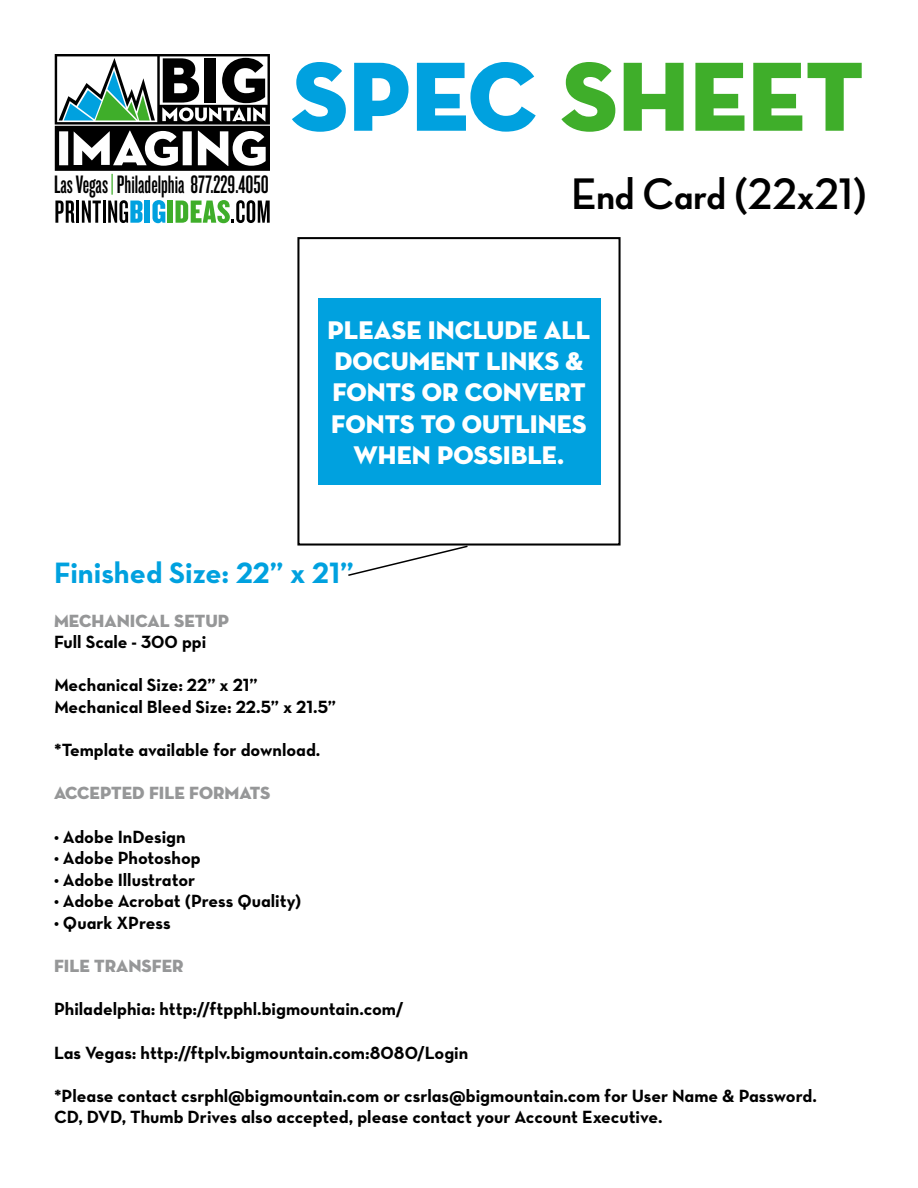
<style>
.page{position:relative;width:918px;height:1188px;background:#fff}
.page>*{position:absolute;margin:0;border:0;box-sizing:border-box;transform-origin:0 0}
.t1{font:99.9px "Neutra Display PS Titling";color:#3fae2a}
.t2{font:45px "Neutra Disp Bold Alt";color:#000}
.t3{font:30px "Neutra Text PS Bold Alt";color:#00a1df}
.t4{font:26.25px "Knockout 47 Bantamweight";color:#000}
.t5{font:25.95px/31.2px "Neutra Disp Titling";color:#fff;text-align:center}
.t6{font:18px/21.6px "Neutra Text PS Bold Alt";color:#000}
.t7{font:18px "Neutra Disp Titling";color:#969798}
.s1{color:#3fae2a}
.s2{color:#00a1df}
</style>
<div class="page">
<svg style="left:55px;top:54px;width:215px;height:117px"></svg>
<svg style="left:55px;top:201px;width:19px;height:22px"></svg>
<hr style="left:76px;top:201px;width:3px;height:22px;background:#000">
<svg style="left:82px;top:201px;width:19px;height:22px"></svg>
<hr style="left:103px;top:201px;width:3px;height:22px;background:#000">
<svg style="left:108px;top:200px;width:34px;height:23px"></svg>
<div style="left:145px;top:201px;width:5px;height:22px;background:#00a1df"></div>
<svg style="left:152px;top:200px;width:13px;height:23px"></svg>
<div style="left:168px;top:201px;width:5px;height:22px;background:#3fae2a"></div>
<svg style="left:176px;top:200px;width:94px;height:23px"></svg>
<div style="left:297px;top:237px;width:324px;height:309px;border:2px solid #000"></div>
<svg style="left:347px;top:544px;width:122px;height:32px"></svg>
<div style="left:318px;top:298px;width:282px;height:187px;background:#00a1df"></div>
<h3 class="t4" style="left:54px;top:169px;width:216px">Las Vegas <span class="s1">|</span> Philadelphia 877.229.4050</h3>
<h1 class="t1" style="left:291px;top:34px;width:574px"><span class="s2">SPEC</span> SHEET</h1>
<h2 class="t2" style="left:571px;top:168px;width:297px">End Card (22x21)</h2>
<h3 class="t5" style="left:328px;top:315px;width:264px">PLEASE INCLUDE ALL<br>DOCUMENT LINKS &amp;<br>FONTS OR CONVERT<br>FONTS TO OUTLINES<br>WHEN POSSIBLE.</h3>
<h3 class="t3" style="left:54px;top:555px;width:301px">Finished Size: 22” x 21”</h3>
<p class="t7" style="left:54px;top:609px;width:177px">MECHANICAL SETUP</p>
<p class="t6" style="left:54px;top:631px;width:154px">Full Scale - 300 ppi</p>
<p class="t6" style="left:54px;top:674px;width:283px">Mechanical Size: 22” x 21”<br>Mechanical Bleed Size: 22.5” x 21.5”</p>
<p class="t6" style="left:54px;top:739px;width:268px">*Template available for download.</p>
<p class="t7" style="left:54px;top:782px;width:218px">ACCEPTED FILE FORMATS</p>
<p class="t6" style="left:54px;top:825px;width:133px">• Adobe InDesign</p>
<p class="t6" style="left:54px;top:847px;width:148px">• Adobe Photoshop</p>
<p class="t6" style="left:54px;top:869px;width:143px">• Adobe Illustrator</p>
<p class="t6" style="left:54px;top:890px;width:249px">• Adobe Acrobat (Press Quality)</p>
<p class="t6" style="left:54px;top:912px;width:118px">• Quark XPress</p>
<p class="t7" style="left:54px;top:955px;width:131px">FILE TRANSFER</p>
<p class="t6" style="left:54px;top:998px;width:351px">Philadelphia: http://ftpphl.bigmountain.com/</p>
<p class="t6" style="left:54px;top:1041px;width:416px">Las Vegas: http://ftplv.bigmountain.com:8080/Login</p>
<p class="t6" style="left:54px;top:1085px;width:764px">*Please contact csrphl@bigmountain.com or csrlas@bigmountain.com for User Name &amp; Password.<br>CD, DVD, Thumb Drives also accepted, please contact your Account Executive.</p>
</div>
